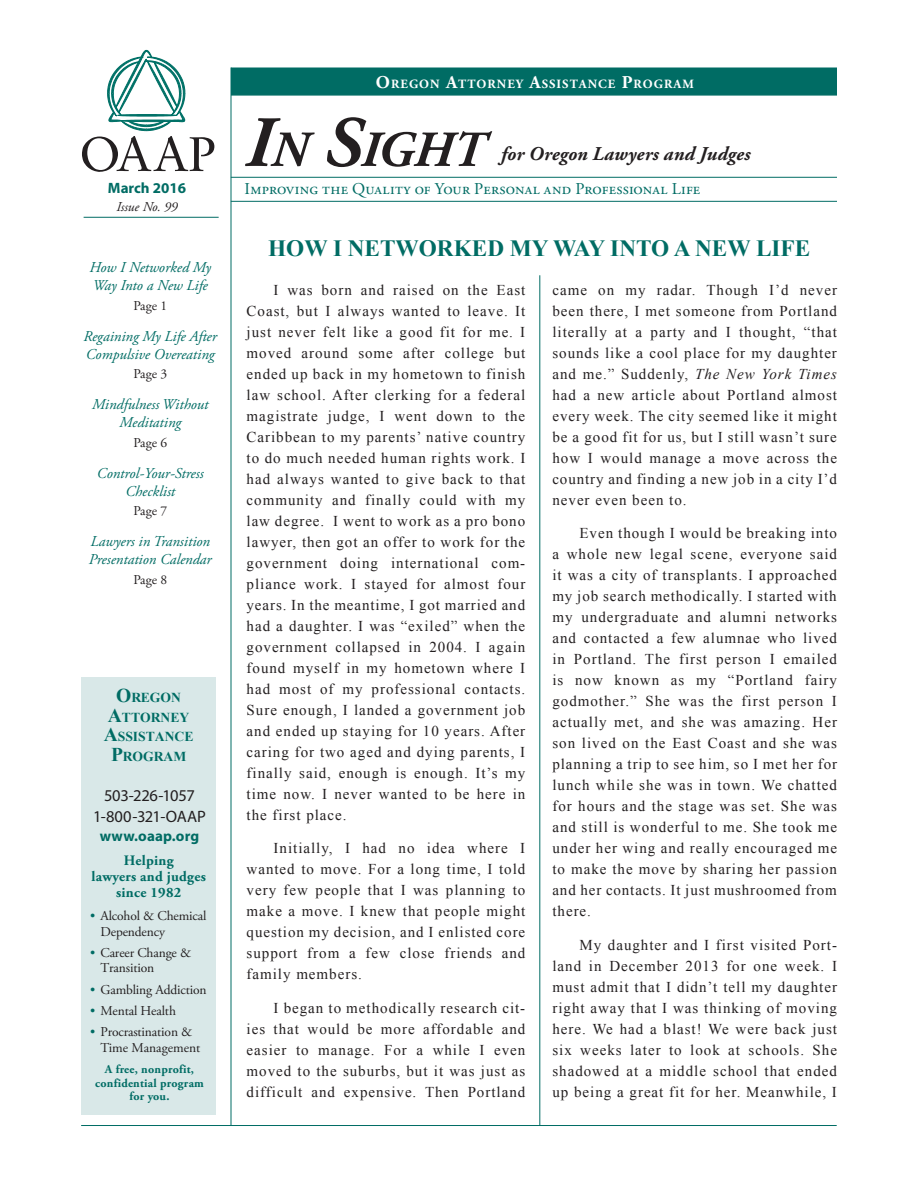
<style>
.page{position:relative;width:918px;height:1188px;background:#fff}
.page>*{position:absolute;margin:0;border:0;box-sizing:border-box;transform-origin:0 0}
.PLF_COVER_HEAD{font:italic 700 50.4px "Adobe Garamond Pro";color:#231f20}
.Story_Head_CAPS{font:700 23.25px "Times New Roman";color:#006c64}
.t1{font:italic 700 19.5px "Adobe Garamond Pro";letter-spacing:.01em;color:#231f20}
.t2{font:16.5px "Adobe Garamond Pro";letter-spacing:.015em;color:#006c64}
.BOX_headline{font:16.5px/21px "Myriad Pro";letter-spacing:-.015em;color:#231f20;text-align:center}
.Body_Text{font:15px/21px "Times New Roman";letter-spacing:.065em;color:#231f20;text-align:justify}
.TOC_Title{font:italic 15px/18px "Adobe Garamond Pro";color:#006c64}
.BOX_headline-2{font:700 15px "Myriad Pro";letter-spacing:.005em;color:#006c64}
.DATE{font:700 15px "Myriad Pro";color:#006c64}
.Story_subhead_Green{font:700 14.4px/15.9px "Adobe Garamond Pro";letter-spacing:.02em;color:#006c64;text-align:center}
.MAST_caps_green{font:700 13.65px/19.5px "Times New Roman";color:#006c64;text-align:center}
.Mast_Bullet{font:13.5px/15.8px "Adobe Garamond Pro";letter-spacing:-.01em;color:#231f20}
.TOC_Page{font:13.5px "Adobe Garamond Pro";letter-spacing:-.04em;color:#231f20}
.TOC_Issue_No{font:italic 13.5px "Adobe Garamond Pro";color:#231f20}
.t3{font:700 12.6px "Adobe Garamond Pro";letter-spacing:.08em;color:#fff}
.Story_subhead_Green-2{font:700 12px/13.5px "Adobe Garamond Pro";letter-spacing:.02em;color:#006c64;text-align:center}
.s1{font-size:18px}
.s2{font-size:72px}
.s3{font-size:19.5px}
.s4{color:#006c64}
.s5{font-style:italic}
</style>
<div class="page">
<hr style="left:539px;top:275px;width:1px;height:851px;background:#006c64">
<div style="left:231px;top:68px;width:606px;height:28px;background:#006c64;border:2px solid #006c64"></div>
<hr style="left:231px;top:177px;width:606px;height:1px;background:#006c64">
<hr style="left:231px;top:201px;width:606px;height:1px;background:#006c64">
<hr style="left:84px;top:217px;width:135px;height:1px;background:#006c64">
<hr style="left:231px;top:68px;width:1px;height:1058px;background:#006c64">
<hr style="left:81px;top:1125px;width:756px;height:1px;background:#006c64">
<div style="left:81px;top:677px;width:135px;height:438px;background:#d9e8e8"></div>
<svg style="left:82px;top:50px;width:132px;height:122px"></svg>
<p class="t3" style="left:376px;top:77px;width:319px"><span class="s1">O</span>REGON <span class="s1">A</span>TTORNEY <span class="s1">A</span>SSISTANCE <span class="s1">P</span>ROGRAM</p>
<p class="PLF_COVER_HEAD" style="left:245px;top:121px;width:241px"><span class="s2">I</span>n <span class="s2">S</span>ight</p>
<p class="t1" style="left:501px;top:143px;width:251px">for Oregon Lawyers and Judges</p>
<p class="DATE" style="left:108px;top:178px;width:80px">March 2016</p>
<p class="t2" style="left:245px;top:179px;width:457px">Improving the Quality of Your Personal and Professional Life</p>
<p class="TOC_Issue_No" style="left:116px;top:199px;width:63px">Issue No. 99</p>
<p class="TOC_Title" style="left:90px;top:259px;width:123px">How I Networked My<br>Way Into a New Life</p>
<p class="TOC_Page" style="left:133px;top:297px;width:35px">Page 1</p>
<p class="TOC_Title" style="left:84px;top:327px;width:135px">Regaining My Life After<br>Compulsive Overeating</p>
<p class="TOC_Page" style="left:133px;top:366px;width:35px">Page 3</p>
<p class="TOC_Title" style="left:92px;top:396px;width:118px;text-align:center">Mindfulness Without<br>Meditating</p>
<p class="TOC_Page" style="left:133px;top:434px;width:35px">Page 6</p>
<p class="TOC_Title" style="left:97px;top:464px;width:108px;text-align:center">Control-Your-Stress<br>Checklist</p>
<p class="TOC_Page" style="left:133px;top:503px;width:35px">Page 7</p>
<p class="TOC_Title" style="left:89px;top:533px;width:124px">Lawyers in Transition<br>Presentation Calendar</p>
<p class="TOC_Page" style="left:133px;top:571px;width:35px">Page 8</p>
<p class="MAST_caps_green" style="left:104px;top:688px;width:91px"><span class="s3">O</span>REGON<br><span class="s3">A</span>TTORNEY<br><span class="s3">A</span>SSISTANCE<br><span class="s3">P</span>ROGRAM</p>
<p class="BOX_headline" style="left:93px;top:784px;width:114px">503-226-1057<br>1-800-321-OAAP</p>
<p class="BOX_headline-2" style="left:100px;top:826px;width:101px">www.oaap.org</p>
<p class="Story_subhead_Green" style="left:91px;top:853px;width:116px">Helping<br>lawyers and judges since 1982</p>
<p class="Mast_Bullet" style="left:100px;top:908px;width:108px;text-indent:-10px"><span class="s4">•</span> Alcohol &amp; Chemical<br>Dependency</p>
<p class="Mast_Bullet" style="left:100px;top:945px;width:92px;text-indent:-10px"><span class="s4">•</span> Career Change &amp;<br>Transition</p>
<p class="Mast_Bullet" style="left:90px;top:982px;width:118px"><span class="s4">•</span> Gambling Addiction</p>
<p class="Mast_Bullet" style="left:90px;top:1003px;width:87px"><span class="s4">•</span> Mental Health</p>
<p class="Mast_Bullet" style="left:100px;top:1024px;width:101px;text-indent:-10px"><span class="s4">•</span> Procrastination &amp;<br>Time Management</p>
<p class="Story_subhead_Green-2" style="left:95px;top:1063px;width:110px">A free, nonprofit, confidential program for you.</p>
<p class="Story_Head_CAPS" style="left:268px;top:232px;width:544px">HOW I NETWORKED MY WAY INTO A NEW LIFE</p>
<p class="Body_Text" style="left:247px;top:279px;width:280px;text-indent:27px">I was born and raised on the East Coast, but I always wanted to leave. It just never felt like a good fit for me. I moved around some after college but ended up back in my hometown to finish law school. After clerking for a federal magistrate judge, I went down to the Caribbean to my parents’ native country to do much needed human rights work. I had always wanted to give back to that community and finally could with my law degree. I went to work as a pro bono lawyer, then got an offer to work for the government doing international com&shy;pliance work. I stayed for almost four years. In the meantime, I got married and had a daughter. I was “exiled” when the government collapsed in 2004. I again found myself in my hometown where I had most of my professional contacts.<br>Sure enough, I landed a government job and ended up staying for 10 years. After caring for two aged and dying parents, I finally said, enough is enough. It’s my time now. I never wanted to be here in the first place.</p>
<p class="Body_Text" style="left:247px;top:837px;width:280px;text-indent:27px">Initially, I had no idea where I wanted to move. For a long time, I told very few people that I was planning to make a move. I knew that people might question my decision, and I enlisted core support from a few close friends and family members.</p>
<p class="Body_Text" style="left:247px;top:997px;width:280px;text-indent:27px">I began to methodically research cit&shy;ies that would be more affordable and easier to manage. For a while I even moved to the suburbs, but it was just as difficult and expensive. Then Portland</p>
<p class="Body_Text" style="left:552px;top:279px;width:286px">came on my radar. Though I’d never been there, I met someone from Portland literally at a party and I thought, “that sounds like a cool place for my daughter and me.” Suddenly, <span class="s5">The New York Times </span>had a new article about Portland almost every week. The city seemed like it might be a good fit for us, but I still wasn’t sure how I would manage a move across the country and finding a new job in a city I’d never even been to.</p>
<p class="Body_Text" style="left:552px;top:522px;width:286px;text-indent:27px">Even though I would be breaking into a whole new legal scene, everyone said it was a city of transplants. I approached my job search methodically. I started with my undergraduate and alumni networks and contacted a few alumnae who lived in Portland. The first person I emailed is now known as my “Portland fairy godmother.” She was the first person I actually met, and she was amazing. Her son lived on the East Coast and she was planning a trip to see him, so I met her for lunch while she was in town. We chatted for hours and the stage was set. She was and still is wonderful to me. She took me under her wing and really encouraged me to make the move by sharing her passion and her contacts. It just mushroomed from there.</p>
<p class="Body_Text" style="left:552px;top:934px;width:286px;text-indent:27px">My daughter and I first visited Port&shy;land in December 2013 for one week. I must admit that I didn’t tell my daughter right away that I was thinking of moving here. We had a blast! We were back just six weeks later to look at schools. She shadowed at a middle school that ended up being a great fit for her. Meanwhile, I</p>
</div>
